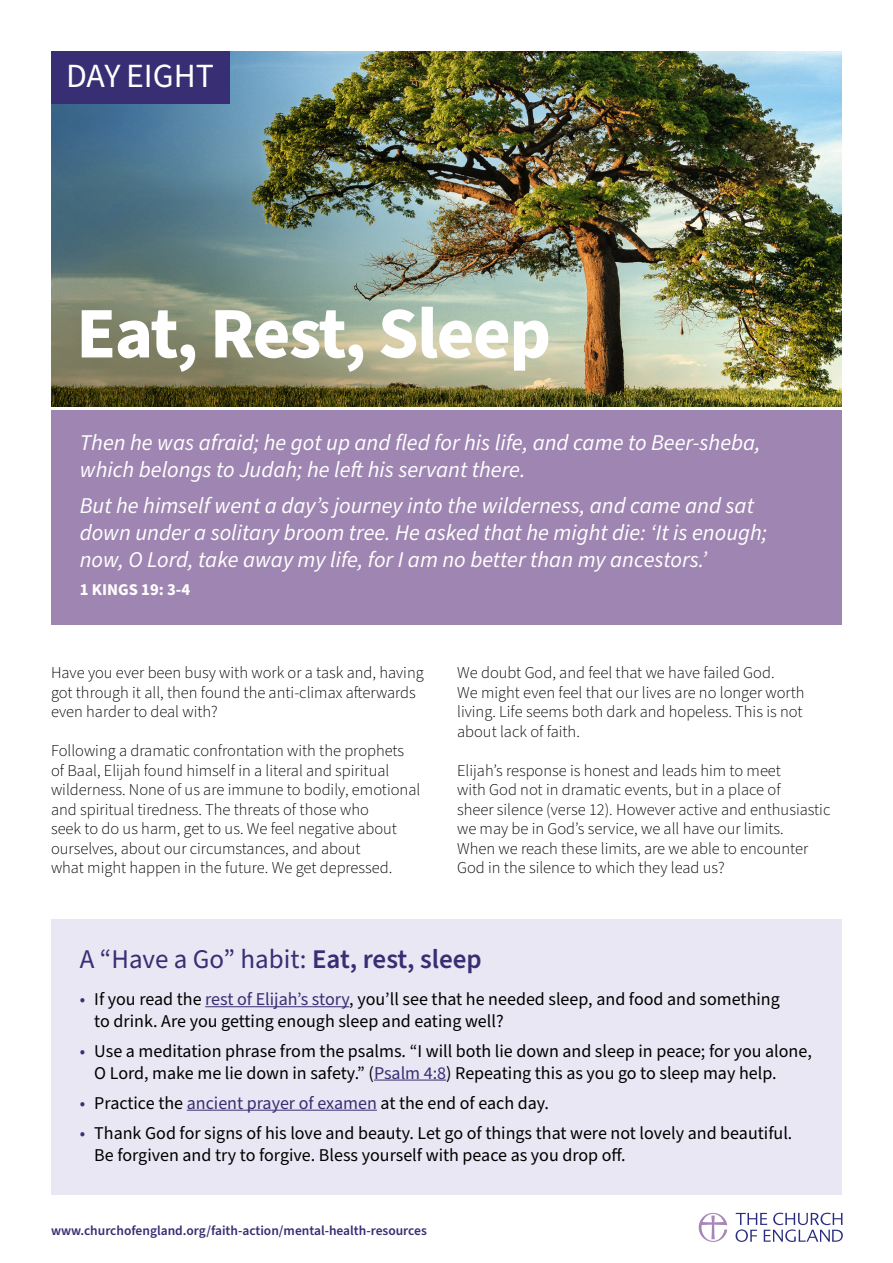
<style>
.page{position:relative;width:893px;height:1263px;background:#fff}
.page>*{position:absolute;margin:0;border:0;box-sizing:border-box;transform-origin:0 0}
.t1{font:700 72.6px "Source Sans Pro";letter-spacing:-.02em;color:#fff}
.t2{font:33.9px "Source Sans Pro";color:#fff}
.t3{font:27px "Source Sans Pro";color:#382e73}
.Intro{font:italic 22.5px/27px "Source Sans Pro";color:#fff}
.t4{font:18px/21.6px "Source Sans Pro";color:#000}
.t5{font:300 16.5px/19.5px "Source Sans Pro";color:#000}
.t6{font:700 16.5px "Source Sans Pro";color:#fff}
.t7{font:600 13.5px "Source Sans Pro";color:#382e73}
.s1{font-weight:600}
.s2{color:#382e73}
</style>
<div class="page">
<svg style="left:735px;top:1213px;width:108px;height:29px"></svg>
<svg style="left:699px;top:1213px;width:28px;height:29px"></svg>
<img style="left:51px;top:51px;width:791px;height:355px">
<div style="left:51px;top:410px;width:791px;height:215px;background:#9f85b1"></div>
<div style="left:51px;top:919px;width:791px;height:276px;background:#e9e7f4"></div>
<hr style="left:205px;top:1006px;width:144px;height:1px;background:#382e73">
<hr style="left:374px;top:1079px;width:72px;height:1px;background:#382e73">
<hr style="left:187px;top:1110px;width:190px;height:1px;background:#382e73">
<div style="left:51px;top:51px;width:179px;height:52px;background:#382e73"></div>
<p class="t2" style="left:66px;top:53px;width:149px">DAY EIGHT</p>
<p class="t1" style="left:76px;top:284px;width:476px">Eat, Rest, Sleep</p>
<p class="Intro" style="left:80px;top:430px;width:682px">Then he was afraid; he got up and fled for his life, and came to Beer-sheba, which belongs to Judah; he left his servant there.</p>
<p class="Intro" style="left:80px;top:492px;width:689px">But he himself went a day’s journey into the wilderness, and came and sat down under a solitary broom tree. He asked that he might die: ‘It is enough; now, O Lord, take away my life, for I am no better than my ancestors.’</p>
<p class="t6" style="left:80px;top:579px;width:112px">1 KINGS 19: 3-4</p>
<p class="t5" style="left:51px;top:663px;width:374px">Have you ever been busy with work or a task and, having got through it all, then found the anti-climax afterwards even harder to deal with?</p>
<p class="t5" style="left:51px;top:741px;width:371px">Following a dramatic confrontation with the prophets of Baal, Elijah found himself in a literal and spiritual wilderness. None of us are immune to bodily, emotional and spiritual tiredness. The threats of those who<br>seek to do us harm, get to us. We feel negative about ourselves, about our circumstances, and about<br>what might happen in the future. We get depressed.</p>
<p class="t5" style="left:457px;top:663px;width:349px">We doubt God, and feel that we have failed God.<br>We might even feel that our lives are no longer worth living. Life seems both dark and hopeless. This is not about lack of faith.</p>
<p class="t5" style="left:457px;top:761px;width:375px">Elijah’s response is honest and leads him to meet<br>with God not in dramatic events, but in a place of<br>sheer silence (verse 12). However active and enthusiastic we may be in God’s service, we all have our limits.<br>When we reach these limits, are we able to encounter God in the silence to which they lead us?</p>
<p class="t3" style="left:80px;top:941px;width:403px">A “Have a Go” habit: <span class="s1">Eat, rest, sleep</span></p>
<p class="t4" style="left:94px;top:989px;width:687px;text-indent:-14px"><span class="s2">•</span> If you read the <span class="s2">rest of Elijah’s story</span>, you’ll see that he needed sleep, and food and something to drink. Are you getting enough sleep and eating well?</p>
<p class="t4" style="left:94px;top:1041px;width:719px;text-indent:-14px"><span class="s2">•</span> Use a meditation phrase from the psalms. “I will both lie down and sleep in peace; for you alone,<br>O Lord, make me lie down in safety.” (<span class="s2">Psalm 4:8</span>) Repeating this as you go to sleep may help.</p>
<p class="t4" style="left:80px;top:1092px;width:471px"><span class="s2">•</span> Practice the <span class="s2">ancient prayer of examen</span> at the end of each day.</p>
<p class="t4" style="left:94px;top:1123px;width:700px;text-indent:-14px"><span class="s2">•</span> Thank God for signs of his love and beauty. Let go of things that were not lovely and beautiful.<br>Be forgiven and try to forgive. Bless yourself with peace as you drop off.</p>
<p class="t7" style="left:51px;top:1221px;width:377px">www.churchofengland.org/faith-action/mental-health-resources</p>
</div>
